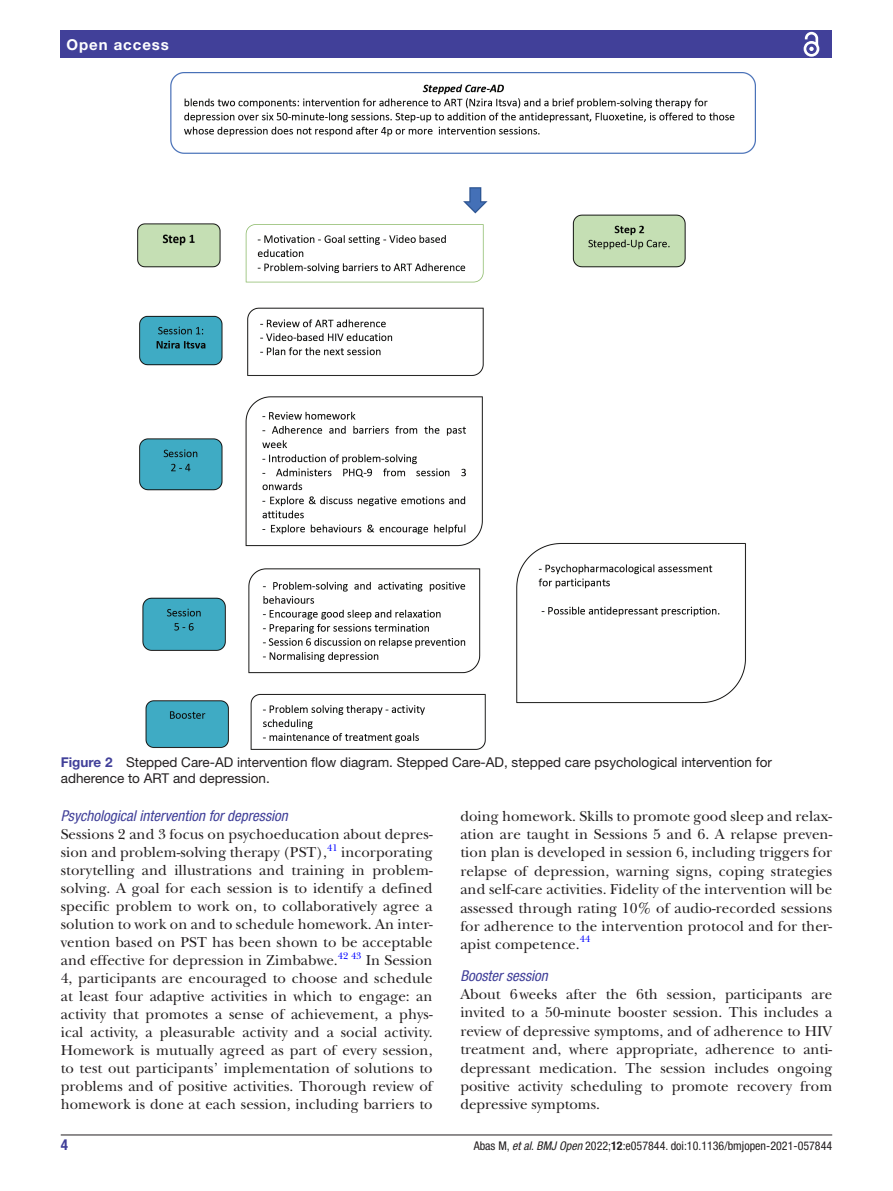
<style>
.page{position:relative;width:893px;height:1191px;background:#fff}
.page>*{position:absolute;margin:0;border:0;box-sizing:border-box;transform-origin:0 0}
.t1{font:15px/18px "New Baskerville";letter-spacing:.005em;color:#231f20;text-align:justify}
.t2{font:italic condensed 15px "Helvetica Neue LT Std";color:#414099}
.t3{font:700 15px "Helvetica Neue LT Std";letter-spacing:.065em;color:#fff}
.t4{font:700 condensed 15px "Helvetica Neue LT Std";color:#414099}
.t5{font:13.5px/16.2px "Helvetica Neue LT Std";color:#231f20}
.t6{font:condensed 12px "Helvetica Neue LT Std";color:#231f20}
.t7{font:9.9px "New Baskerville";letter-spacing:.005em;color:#00f}
.s1{font-weight:700;color:#414099}
.s2{font-style:italic}
.s3{font-weight:700}
</style>
<div class="page">
<hr style="left:61px;top:1134px;width:771px;height:1px;background:#231f20">
<div style="left:61px;top:31px;width:771px;height:27px;background:#414099"></div>
<svg style="left:803px;top:31px;width:17px;height:26px"></svg>
<img style="left:138px;top:73px;width:617px;height:676px">
<p class="t3" style="left:66px;top:35px;width:104px">Open access</p>
<p class="t5" style="left:61px;top:754px;width:713px"><span class="s1">Figure 2</span> Stepped Care-AD intervention flow diagram. Stepped Care-AD, stepped care psychological intervention for adherence to ART and depression.</p>
<p class="t2" style="left:61px;top:807px;width:229px">Psychological intervention for depression</p>
<p class="t1" style="left:61px;top:825px;width:373px">Sessions 2 and 3 focus on psychoeducation about depres&shy;sion and problem-solving therapy (PST),</p>
<p class="t7" style="left:327px;top:841px;width:12px">41</p>
<p class="t1" style="left:61px;top:843px;width:373px;text-indent:280px">incorporating storytelling and illustrations and training in problem&shy;solving. A goal for each session is to identify a defined specific problem to work on, to collaboratively agree a solution to work on and to schedule homework. An inter&shy;vention based on PST has been shown to be acceptable and effective for depression in Zimbabwe.</p>
<p class="t7" style="left:338px;top:949px;width:25px">42 43</p>
<p class="t1" style="left:61px;top:951px;width:373px;text-indent:305px">In Session 4, participants are encouraged to choose and schedule at least four adaptive activities in which to engage: an activity that promotes a sense of achievement, a phys&shy;ical activity, a pleasurable activity and a social activity.<br>Homework is mutually agreed as part of every session, to test out participants’ implementation of solutions to problems and of positive activities. Thorough review of homework is done at each session, including barriers to</p>
<p class="t1" style="left:460px;top:807px;width:373px">doing homework. Skills to promote good sleep and relax&shy;ation are taught in Sessions 5 and 6. A relapse preven&shy;tion plan is developed in session 6, including triggers for relapse of depression, warning signs, coping strategies and self-care activities. Fidelity of the intervention will be assessed through rating 10% of audio-recorded sessions for adherence to the intervention protocol and for ther&shy;apist competence.</p>
<p class="t7" style="left:580px;top:933px;width:12px">44</p>
<p class="t2" style="left:460px;top:966px;width:89px">Booster session</p>
<p class="t1" style="left:460px;top:985px;width:373px">About 6weeks after the 6th session, participants are invited to a 50-minute booster session. This includes a review of depressive symptoms, and of adherence to HIV treatment and, where appropriate, adherence to anti&shy;depressant medication. The session includes ongoing positive activity scheduling to promote recovery from depressive symptoms.</p>
<p class="t4" style="left:61px;top:1135px;width:9px">4</p>
<p class="t6" style="left:474px;top:1138px;width:360px">Abas M, <span class="s2">et al</span>. <span class="s2">BMJ Open</span> 2022;<span class="s3">12</span>:e057844. doi:10.1136/bmjopen-2021-057844</p>
</div>
